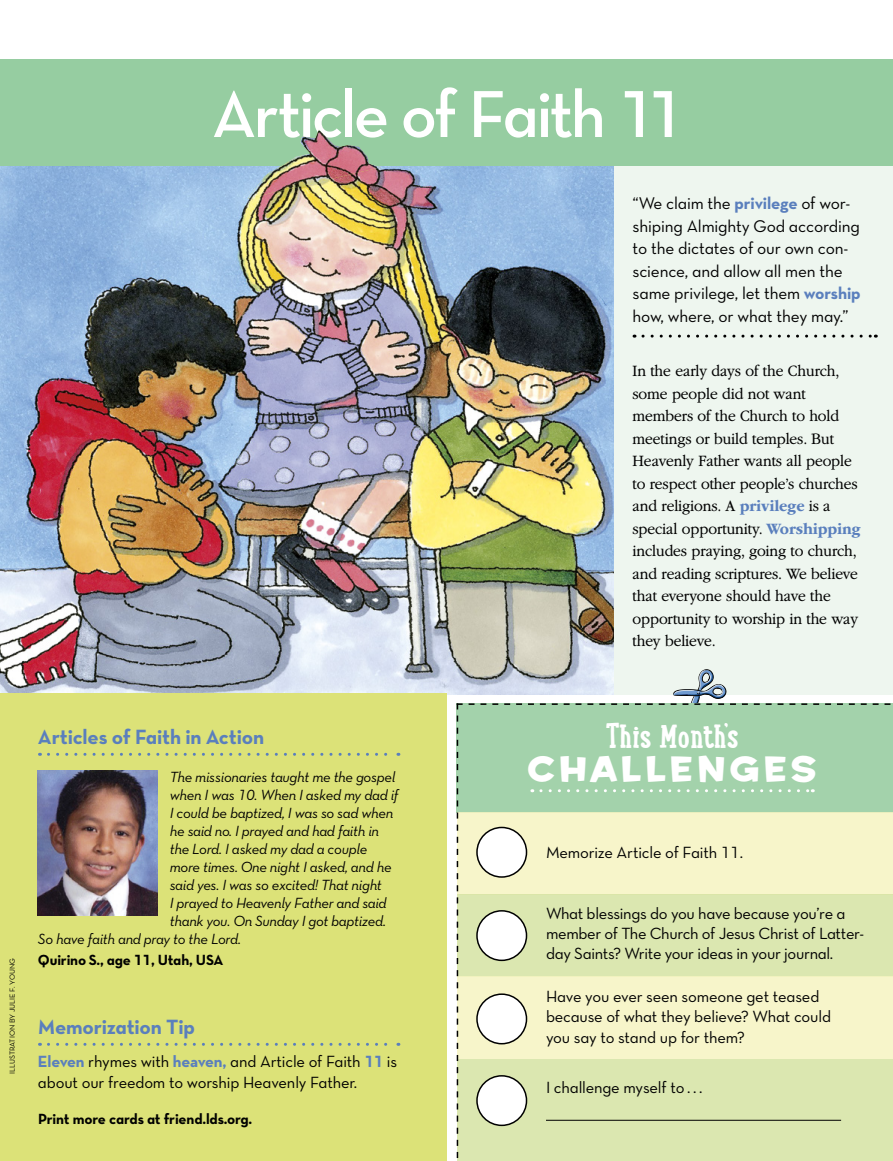
<style>
.page{position:relative;width:893px;height:1161px;background:#fff}
.page>*{position:absolute;margin:0;border:0;box-sizing:border-box;transform-origin:0 0}
.ARTCL_title-ArticleO{font:67.5px "Neutralds Lat Demi Alt";letter-spacing:-.04em;color:#fff}
.FIGimg-CRDT_para{font:700 33.6px "Lunch Box Slab";color:#fff}
.FIGimg-CRDT_para-2{font:33.6px "Housearama Kingpin";letter-spacing:.135em;color:#fff}
.TOPIC-1_title-articl{font:21px "Neutralds Lat Bold Alt";letter-spacing:-.01em;color:#5a7fbd}
.ARTCL_para-ArticleOf{font:17.25px/22.5px "Neutralds Lat Book Alt";letter-spacing:-.01em;color:#000}
.ARTCL_para_regular{font:300 16.5px/22.5px "Garamondlds Lat Plus";letter-spacing:-.01em;color:#000;scale:.95 1}
.SIDE_para{font:16.5px/20.2px "Neutralds Lat Book Alt";letter-spacing:-.015em;color:#000}
.FIGimg_para{font:15px "Neutralds Lat Book Italic Alt";letter-spacing:-.02em;color:#000}
.INFO_para_neutra{font:15px "Neutralds Lat Bold Alt";letter-spacing:-.01em;color:#000}
.QUOTE-BIO_para{font:15px "Neutralds Lat Bold Alt";letter-spacing:-.01em;color:#000}
.FIGimg-CRDT_para-3{font:7.5px "Neutralds Lat Book Alt";color:#000}
.s1{font-family:"Neutralds Lat";font-weight:700;color:#5a7fbd}
.s2{font-family:"Garamondlds Lat";font-weight:700;color:#5a7fbd}
</style>
<div class="page">
<img style="left:0;top:166px;width:615px;height:529px">
<div style="left:615px;top:157px;width:278px;height:538px;background:#eef6ef"></div>
<div style="left:0;top:60px;width:893px;height:106px;background:#96cda1"></div>
<div style="left:0;top:694px;width:446px;height:467px;background:#dce278"></div>
<svg style="left:48px;top:753px;width:351px;height:3px"></svg>
<svg style="left:48px;top:1043px;width:351px;height:3px"></svg>
<svg style="left:643px;top:335px;width:233px;height:3px"></svg>
<svg style="left:457px;top:669px;width:436px;height:492px;background:#d7e5bc"></svg>
<img style="left:38px;top:770px;width:119px;height:145px">
<img style="left:247px;top:130px;width:134px;height:69px">
<p class="ARTCL_title-ArticleO" style="left:212px;top:60px;width:475px">Article of Faith 11</p>
<p class="ARTCL_para-ArticleOf" style="left:632px;top:192px;width:230px">“We claim the <span class="s1">privilege</span> of wor&shy;shiping Almighty God according to the dictates of our own con&shy;science, and allow all men the same privilege, let them <span class="s1">worship </span>how, where, or what they may.”</p>
<p class="ARTCL_para_regular" style="left:632px;top:359px;width:242px">In the early days of the Church, some people did not want members of the Church to hold meetings or build temples. But<br>Heavenly Father wants all people to respect other people’s churches and religions. A <span class="s2">privilege</span> is a special opportunity. <span class="s2">Worshipping </span>includes praying, going to church, and reading scriptures. We believe that everyone should have the opportunity to worship in the way they believe.</p>
<p class="FIGimg-CRDT_para-3" style="left:7px;top:1074px;width:118px;rotate:-90deg">ILLUSTRATION BY JULIE F. YOUNG</p>
<p class="TOPIC-1_title-articl" style="left:38px;top:720px;width:228px">Articles of Faith in Action</p>
<p class="FIGimg_para" style="left:170px;top:766px;width:227px">The missionaries taught me the gospel</p>
<p class="FIGimg_para" style="left:170px;top:784px;width:230px">when I was 10. When I asked my dad if</p>
<p class="FIGimg_para" style="left:170px;top:802px;width:225px">I could be baptized, I was so sad when</p>
<p class="FIGimg_para" style="left:170px;top:820px;width:211px">he said no. I prayed and had faith in</p>
<p class="FIGimg_para" style="left:170px;top:838px;width:199px">the Lord. I asked my dad a couple</p>
<p class="FIGimg_para" style="left:170px;top:856px;width:223px">more times. One night I asked, and he</p>
<p class="FIGimg_para" style="left:170px;top:874px;width:214px">said yes. I was so excited! That night</p>
<p class="FIGimg_para" style="left:170px;top:892px;width:218px">I prayed to Heavenly Father and said</p>
<p class="FIGimg_para" style="left:170px;top:910px;width:218px">thank you. On Sunday I got baptized.</p>
<p class="FIGimg_para" style="left:38px;top:928px;width:205px">So have faith and pray to the Lord.</p>
<p class="QUOTE-BIO_para" style="left:38px;top:948px;width:187px">Quirino S., age 11, Utah, USA</p>
<p class="TOPIC-1_title-articl" style="left:38px;top:1010px;width:159px">Memorization Tip</p>
<p class="SIDE_para" style="left:38px;top:1051px;width:361px"><span class="s1">Eleven</span> rhymes with <span class="s1">heaven,</span> and Article of Faith <span class="s1">11</span> is about our freedom to worship Heavenly Father.</p>
<p class="INFO_para_neutra" style="left:38px;top:1106px;width:215px">Print more cards at friend.lds.org.</p>
<p class="FIGimg-CRDT_para" style="left:605px;top:711px;width:135px">This Month’s</p>
<p class="FIGimg-CRDT_para-2" style="left:528px;top:746px;width:290px">CHALLENGES</p>
<p class="SIDE_para" style="left:546px;top:842px;width:198px">Memorize Article of Faith 11.</p>
<p class="SIDE_para" style="left:546px;top:902px;width:320px">What blessings do you have because you’re a member of The Church of Jesus Christ of Latter&shy;day Saints? Write your ideas in your journal.</p>
<p class="SIDE_para" style="left:546px;top:986px;width:287px">Have you ever seen someone get teased because of what they believe? What could you say to stand up for them?</p>
<p class="SIDE_para" style="left:546px;top:1077px;width:158px">I challenge myself to . . .</p>
</div>
